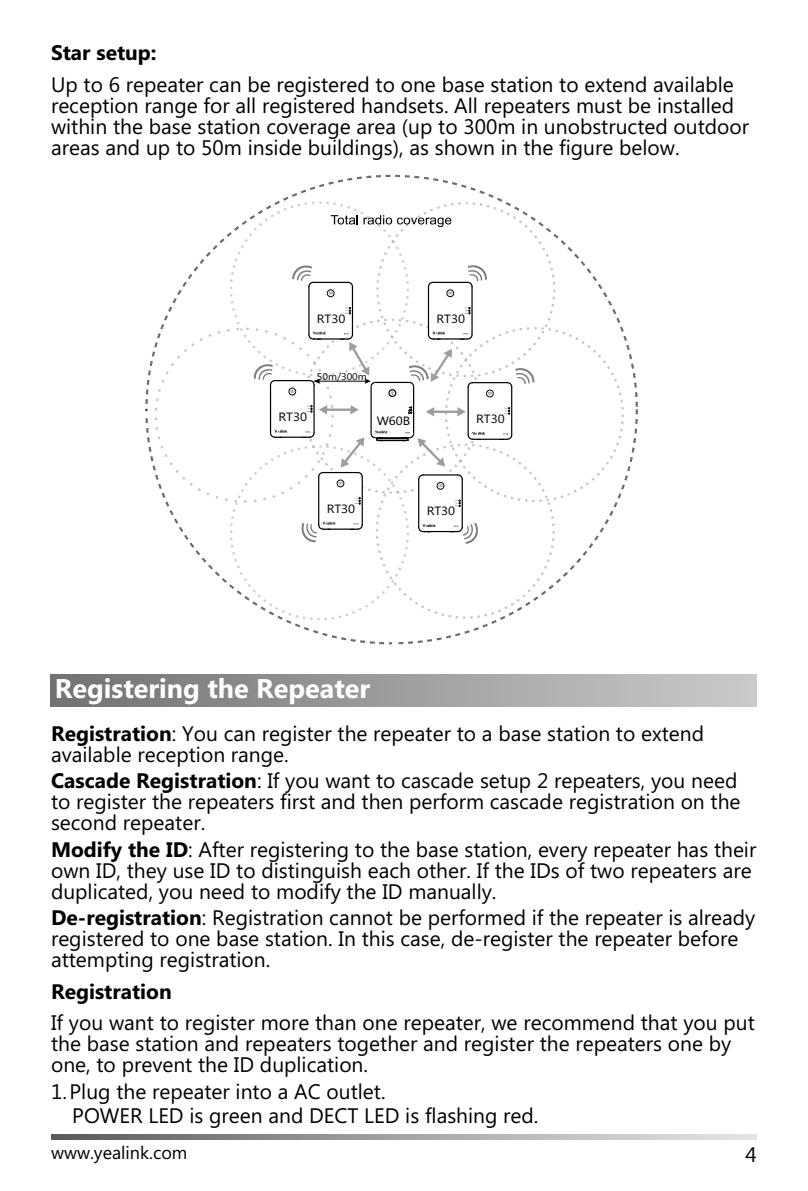
<style>
.page{position:relative;width:808px;height:1191px;background:#fff}
.page>*{position:absolute;margin:0;border:0;box-sizing:border-box;transform-origin:0 0}
.t1{font:700 27px "Microsoft Phags Pa";color:#fff}
.t2{font:21px/21px "Microsoft Phags Pa";color:#000}
.t3{font:700 21px "Microsoft Phags Pa";color:#000}
.t4{font:18px "Microsoft Phags Pa";color:#000}
.t5{font:12px "Microsoft Phags Pa";color:#000;scale:1.08 1}
.t6{font:9.6px "Microsoft Phags Pa";color:#000;scale:1.08 1}
.s1{font-weight:700}
</style>
<div class="page">
<svg style="left:51px;top:1134px;width:706px;height:5px;background:#a2a2a2"></svg>
<div style="left:51px;top:674px;width:705px;height:32px;background:linear-gradient(to right,#727272,#cacacb)"></div>
<svg style="left:145px;top:175px;width:493px;height:469px"></svg>
<p class="t3" style="left:51px;top:38px;width:107px">Star setup:</p>
<p class="t2" style="left:51px;top:73px;width:700px">Up to 6 repeater can be registered to one base station to extend available reception range for all registered handsets. All repeaters must be installed within the base station coverage area (up to 300m in unobstructed outdoor areas and up to 50m inside buildings), as shown in the figure below.</p>
<p class="t5" style="left:317px;top:310px;width:28px">RT30</p>
<p class="t5" style="left:436px;top:310px;width:28px">RT30</p>
<p class="t6" style="left:317px;top:370px;width:48px">50m/300m</p>
<p class="t5" style="left:278px;top:408px;width:28px">RT30</p>
<p class="t5" style="left:377px;top:413px;width:33px">W60B</p>
<p class="t5" style="left:476px;top:410px;width:28px">RT30</p>
<p class="t5" style="left:327px;top:500px;width:28px">RT30</p>
<p class="t5" style="left:427px;top:502px;width:28px">RT30</p>
<p class="t1" style="left:55px;top:669px;width:317px">Registering the Repeater</p>
<p class="t2" style="left:51px;top:722px;width:655px"><span class="s1">Registration</span>: You can register the repeater to a base station to extend available reception range.</p>
<p class="t2" style="left:51px;top:769px;width:691px"><span class="s1">Cascade Registration</span>: If you want to cascade setup 2 repeaters, you need to register the repeaters first and then perform cascade registration on the second repeater.</p>
<p class="t2" style="left:51px;top:837px;width:707px"><span class="s1">Modify the ID</span>: After registering to the base station, every repeater has their own ID, they use ID to distinguish each other. If the IDs of two repeaters are duplicated, you need to modify the ID manually.</p>
<p class="t2" style="left:51px;top:905px;width:706px"><span class="s1">De-registration</span>: Registration cannot be performed if the repeater is already registered to one base station. In this case, de-register the repeater before attempting registration.</p>
<p class="t3" style="left:51px;top:976px;width:122px">Registration</p>
<p class="t2" style="left:51px;top:1011px;width:705px">If you want to register more than one repeater, we recommend that you put the base station and repeaters together and register the repeaters one by one, to prevent the ID duplication.</p>
<p class="t2" style="left:72px;top:1078px;width:468px;line-height:24.3px;text-indent:-21px">1.Plug the repeater into a AC outlet.<br>POWER LED is green and DECT LED is flashing red.</p>
<p class="t4" style="left:51px;top:1140px;width:138px">www.yealink.com</p>
<p class="t2" style="left:745px;top:1142px;width:13px">4</p>
</div>
